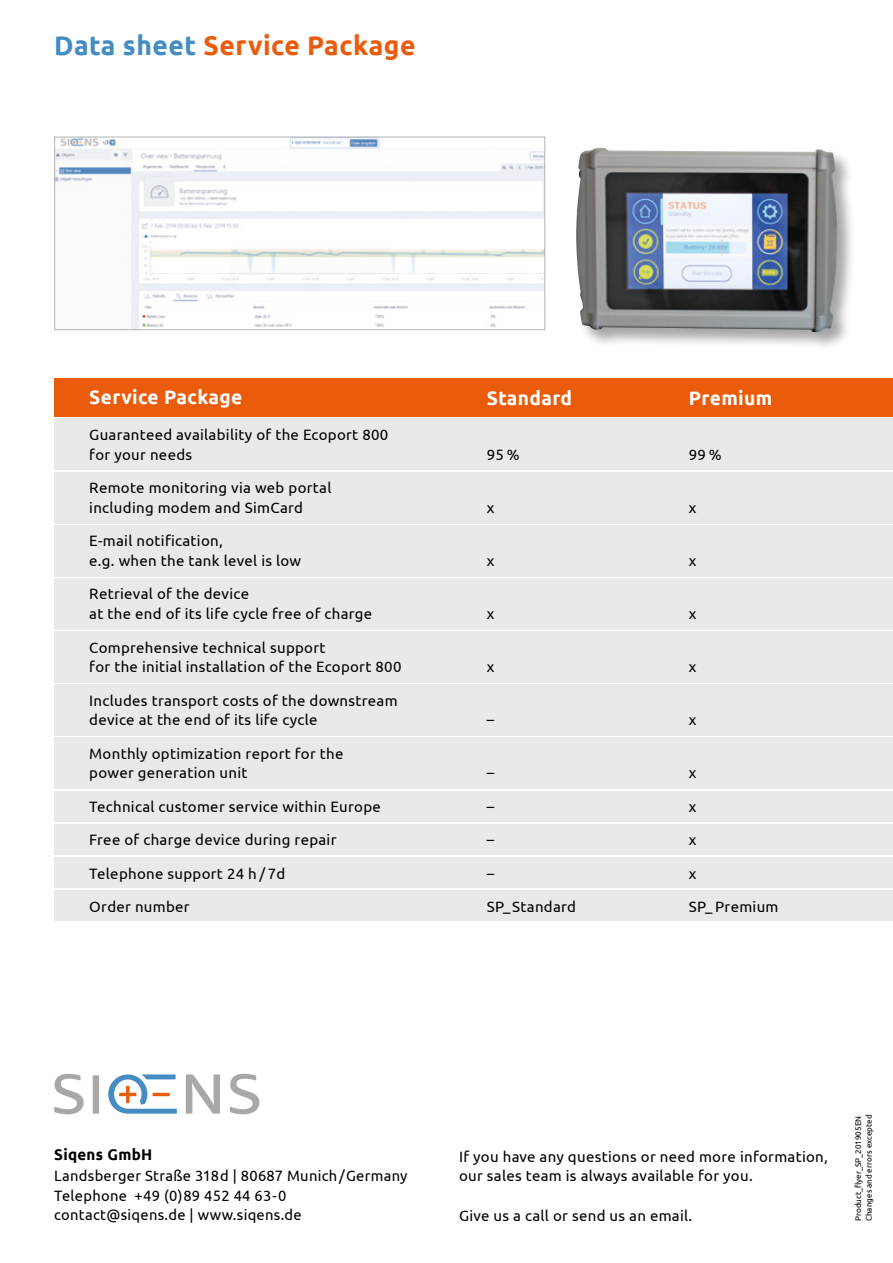
<style>
.page{position:relative;width:893px;height:1263px;background:#fff}
.page>*{position:absolute;margin:0;border:0;box-sizing:border-box;transform-origin:0 0}
.t1{font:700 27px "Ubuntu";letter-spacing:.02em;color:#ea5b0b}
.t2{font:700 19.5px "Ubuntu";letter-spacing:.02em;color:#fff}
.t3{font:700 15.45px "Ubuntu";letter-spacing:.02em;color:#000}
.t4{font:15px/19.5px "Ubuntu";letter-spacing:.02em;color:#000}
.t5{font:8.25px/10.5px "Ubuntu";color:#000}
.s1{color:#458cc3}
</style>
<div class="page">
<div style="left:54px;top:890px;width:839px;height:31px;background:#e9e9e9"></div>
<div style="left:54px;top:857px;width:839px;height:31px;background:#e9e9e9"></div>
<div style="left:54px;top:824px;width:839px;height:31px;background:#e9e9e9"></div>
<div style="left:54px;top:791px;width:839px;height:31px;background:#e9e9e9"></div>
<div style="left:54px;top:738px;width:839px;height:51px;background:#e9e9e9"></div>
<div style="left:54px;top:631px;width:839px;height:51px;background:#e9e9e9"></div>
<div style="left:54px;top:685px;width:839px;height:51px;background:#e9e9e9"></div>
<div style="left:54px;top:578px;width:839px;height:51px;background:#e9e9e9"></div>
<div style="left:54px;top:525px;width:839px;height:51px;background:#e9e9e9"></div>
<div style="left:54px;top:472px;width:839px;height:51px;background:#e9e9e9"></div>
<div style="left:54px;top:378px;width:839px;height:39px;background:#ea5b0b"></div>
<div style="left:54px;top:419px;width:839px;height:51px;background:#e9e9e9"></div>
<img style="left:56px;top:139px;width:487px;height:189px">
<div style="left:54px;top:137px;width:491px;height:193px;border:1px solid #b3b2b2"></div>
<div style="left:574px;top:147px;width:282px;height:203px;background:#000;opacity:.35"></div>
<img style="left:576px;top:148px;width:261px;height:184px">
<svg style="left:186px;top:1074px;width:34px;height:39px"></svg>
<svg style="left:93px;top:1075px;width:6px;height:39px"></svg>
<svg style="left:54px;top:1074px;width:30px;height:40px"></svg>
<svg style="left:230px;top:1074px;width:29px;height:40px"></svg>
<svg style="left:108px;top:1074px;width:69px;height:39px"></svg>
<h1 class="t1" style="left:54px;top:29px;width:363px"><span class="s1">Data sheet</span> Service Package</h1>
<h2 class="t2" style="left:89px;top:385px;width:155px">Service Package</h2>
<p class="t4" style="left:89px;top:425px;width:301px">Guaranteed availability of the Ecoport 800 for your needs</p>
<p class="t4" style="left:89px;top:478px;width:244px">Remote monitoring via web portal including modem and SimCard</p>
<p class="t4" style="left:89px;top:531px;width:213px">E-mail notification,<br>e.g. when the tank level is low</p>
<p class="t4" style="left:89px;top:584px;width:284px">Retrieval of the device<br>at the end of its life cycle free of charge</p>
<p class="t4" style="left:89px;top:637px;width:314px">Comprehensive technical support<br>for the initial installation of the Ecoport 800</p>
<p class="t4" style="left:89px;top:690px;width:310px">Includes transport costs of the downstream device at the end of its life cycle</p>
<p class="t4" style="left:89px;top:743px;width:256px">Monthly optimization report for the power generation unit</p>
<p class="t4" style="left:89px;top:796px;width:293px">Technical customer service within Europe</p>
<p class="t4" style="left:89px;top:829px;width:249px">Free of charge device during repair</p>
<p class="t4" style="left:89px;top:863px;width:198px">Telephone support 24 h / 7d</p>
<p class="t4" style="left:89px;top:897px;width:102px">Order number</p>
<h2 class="t2" style="left:487px;top:386px;width:87px">Standard</h2>
<p class="t4" style="left:487px;top:444px;width:34px">95 %</p>
<p class="t4" style="left:487px;top:497px;width:9px">x</p>
<p class="t4" style="left:487px;top:550px;width:9px">x</p>
<p class="t4" style="left:487px;top:603px;width:9px">x</p>
<p class="t4" style="left:487px;top:656px;width:9px">x</p>
<p class="t4" style="left:487px;top:709px;width:9px">–</p>
<p class="t4" style="left:487px;top:762px;width:9px">–</p>
<p class="t4" style="left:487px;top:796px;width:9px">–</p>
<p class="t4" style="left:487px;top:829px;width:9px">–</p>
<p class="t4" style="left:487px;top:863px;width:9px">–</p>
<p class="t4" style="left:487px;top:896px;width:91px">SP_Standard</p>
<h2 class="t2" style="left:689px;top:386px;width:85px">Premium</h2>
<p class="t4" style="left:689px;top:444px;width:34px">99 %</p>
<p class="t4" style="left:689px;top:497px;width:9px">x</p>
<p class="t4" style="left:689px;top:550px;width:9px">x</p>
<p class="t4" style="left:689px;top:603px;width:9px">x</p>
<p class="t4" style="left:689px;top:656px;width:9px">x</p>
<p class="t4" style="left:689px;top:709px;width:9px">x</p>
<p class="t4" style="left:689px;top:762px;width:9px">x</p>
<p class="t4" style="left:689px;top:796px;width:9px">x</p>
<p class="t4" style="left:689px;top:829px;width:9px">x</p>
<p class="t4" style="left:689px;top:863px;width:9px">x</p>
<p class="t4" style="left:689px;top:897px;width:91px">SP_ Premium</p>
<p class="t3" style="left:54px;top:1145px;width:100px">Siqens GmbH</p>
<p class="t4" style="left:54px;top:1166px;width:355px">Landsberger Straße 318d | 80687 Munich/Germany<br>Telephone +49 (0)89 452 44 63-0 contact@siqens.de | www.siqens.de</p>
<p class="t4" style="left:459px;top:1146px;width:370px">If you have any questions or need more information, our sales team is always available for you.</p>
<p class="t4" style="left:459px;top:1205px;width:235px">Give us a call or send us an email.</p>
<p class="t5" style="left:853px;top:1221px;width:108px;rotate:-90deg">Product_flyer_SP_201905EN<br>Changes and errors excepted</p>
</div>
